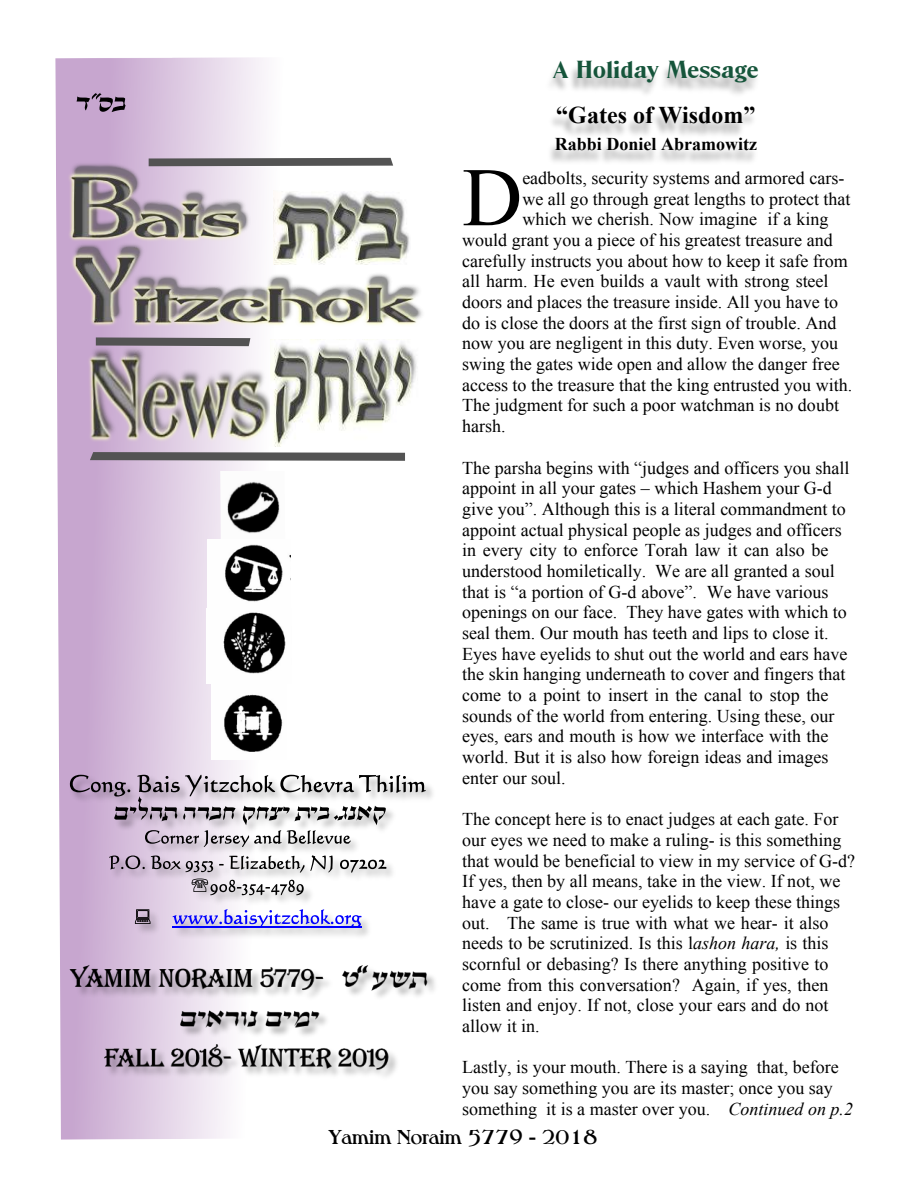
<style>
.page{position:relative;width:918px;height:1188px;background:#fff}
.page>*{position:absolute;margin:0;border:0;box-sizing:border-box;transform-origin:0 0}
.t1{font:83.25px "Times New Roman";color:#000}
.t2{font:24px "Blue Ridge SF Bold";color:#16553b;scale:1.11 1}
.t3{font:700 24px "Times New Roman";color:#000}
.t4{font:19.5px "Millenium SF Bold";color:#000}
.t5{font:18px/20.7px "Times New Roman";color:#000}
.t6{font:700 18px "Times New Roman";color:#000}
.s1{font-style:italic}
</style>
<div class="page">
<img style="left:55px;top:57px;width:236px;height:876px">
<img style="left:71px;top:191px;width:351px;height:167px">
<img style="left:65px;top:106px;width:186px;height:167px">
<svg style="left:149px;top:158px;width:244px;height:8px;background:#595959"></svg>
<img style="left:83px;top:316px;width:217px;height:146px">
<img style="left:60px;top:766px;width:373px;height:188px">
<svg style="left:70px;top:775px;width:356px;height:72px"></svg>
<svg style="left:109px;top:856px;width:36px;height:13px"></svg>
<svg style="left:151px;top:856px;width:62px;height:16px"></svg>
<svg style="left:219px;top:855px;width:114px;height:18px"></svg>
<svg style="left:340px;top:860px;width:46px;height:13px"></svg>
<svg style="left:192px;top:879px;width:112px;height:16px"></svg>
<svg style="left:135px;top:909px;width:16px;height:15px"></svg>
<svg style="left:173px;top:909px;width:189px;height:19px"></svg>
<hr style="left:172px;top:926px;width:189px;height:1px;background:#00f">
<img style="left:273px;top:190px;width:138px;height:75px">
<svg style="left:96px;top:337px;width:154px;height:9px"></svg>
<svg style="left:90px;top:452px;width:315px;height:9px;background:#636263"></svg>
<img style="left:271px;top:340px;width:147px;height:107px">
<svg style="left:77px;top:93px;width:49px;height:19px"></svg>
<img style="left:60px;top:954px;width:375px;height:186px">
<img style="left:220px;top:470px;width:65px;height:70px">
<img style="left:208px;top:540px;width:82px;height:68px">
<img style="left:206px;top:608px;width:85px;height:76px">
<img style="left:211px;top:683px;width:76px;height:77px">
<h2 class="t2" style="left:553px;top:60px;width:187px">A Holiday Message</h2>
<h2 class="t3" style="left:556px;top:107px;width:201px">“Gates of Wisdom”</h2>
<p class="t6" style="left:555px;top:138px;width:204px">Rabbi Doniel Abramowitz</p>
<h1 class="t1" style="left:462px;top:168px;width:62px">D</h1>
<p class="t5" style="left:522px;top:169px;width:324px">eadbolts, security systems and armored cars-</p>
<p class="t5" style="left:522px;top:190px;width:330px">we all go through great lengths to protect that</p>
<p class="t5" style="left:522px;top:211px;width:308px">which we cherish. Now imagine if a king</p>
<p class="t5" style="left:462px;top:231px;width:372px">would grant you a piece of his greatest treasure and</p>
<p class="t5" style="left:462px;top:252px;width:387px">carefully instructs you about how to keep it safe from</p>
<p class="t5" style="left:462px;top:273px;width:368px">all harm. He even builds a vault with strong steel</p>
<p class="t5" style="left:462px;top:293px;width:378px">doors and places the treasure inside. All you have to</p>
<p class="t5" style="left:462px;top:314px;width:376px">do is close the doors at the first sign of trouble. And</p>
<p class="t5" style="left:462px;top:335px;width:377px">now you are negligent in this duty. Even worse, you</p>
<p class="t5" style="left:462px;top:355px;width:379px">swing the gates wide open and allow the danger free</p>
<p class="t5" style="left:462px;top:376px;width:392px">access to the treasure that the king entrusted you with.</p>
<p class="t5" style="left:462px;top:397px;width:378px">The judgment for such a poor watchman is no doubt</p>
<p class="t5" style="left:462px;top:417px;width:45px">harsh.</p>
<p class="t5" style="left:462px;top:459px;width:389px">The parsha begins with “judges and officers you shall appoint in all your gates – which Hashem your G-d give you”. Although this is a literal commandment to appoint actual physical people as judges and officers in every city to enforce Torah law it can also be understood homiletically. We are all granted a soul that is “a portion of G-d above”. We have various openings on our face. They have gates with which to seal them. Our mouth has teeth and lips to close it.<br>Eyes have eyelids to shut out the world and ears have the skin hanging underneath to cover and fingers that come to a point to insert in the canal to stop the sounds of the world from entering. Using these, our eyes, ears and mouth is how we interface with the world. But it is also how foreign ideas and images enter our soul.</p>
<p class="t5" style="left:462px;top:811px;width:395px">The concept here is to enact judges at each gate. For our eyes we need to make a ruling- is this something that would be beneficial to view in my service of G-d?<br>If yes, then by all means, take in the view. If not, we have a gate to close- our eyelids to keep these things out. The same is true with what we hear- it also needs to be scrutinized. Is this l<span class="s1">ashon hara,</span> is this scornful or debasing? Is there anything positive to come from this conversation? Again, if yes, then listen and enjoy. If not, close your ears and do not allow it in.</p>
<p class="t5" style="left:462px;top:1059px;width:392px">Lastly, is your mouth. There is a saying that, before you say something you are its master; once you say something it is a master over you. <span class="s1">Continued on p.2</span></p>
<p class="t4" style="left:329px;top:1130px;width:270px">Yamim Noraim 5779 - 2018</p>
</div>
